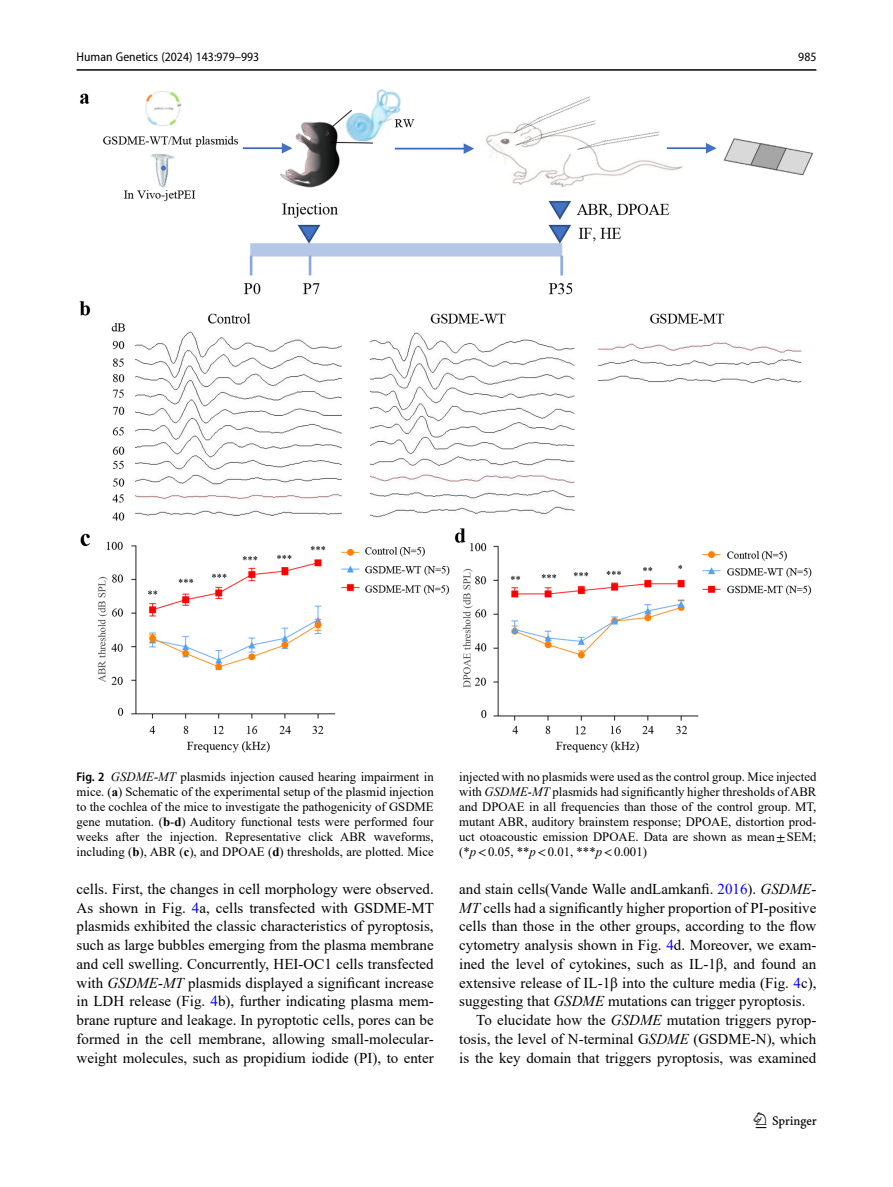
<style>
.page{position:relative;width:893px;height:1187px;background:#fff}
.page>*{position:absolute;margin:0;border:0;box-sizing:border-box;transform-origin:0 0}
.t1{font:22.5px "Springnew";color:#000}
.Body_Text{font:15px/18.8px "Times New Roman";color:#000;text-align:justify}
.Body_Text_Indent{font:15px/18.8px "Times New Roman";color:#000;text-align:justify}
.Figure_Caption{font:12.75px/15px "Times New Roman";color:#000;text-align:justify}
.t2{font:semi-condensed 12.75px "Myriad Pro";color:#000}
.s1{font-family:"Myriad Pro";font-weight:600;font-stretch:semi-condensed}
.s2{font-style:italic}
.s3{font-weight:700}
.s4{font-family:"STIX"}
.s5{color:#00f}
</style>
<div class="page">
<hr style="left:77px;top:69px;width:739px;height:2px;background:#000">
<img style="left:79px;top:89px;width:735px;height:664px">
<p class="t2" style="left:77px;top:49px;width:184px">Human Genetics (2024) 143:979–993</p>
<p class="t2" style="left:798px;top:49px;width:20px">985</p>
<p class="Figure_Caption" style="left:77px;top:768px;width:359px"><span class="s1">Fig. 2</span> <span class="s2">GSDME-MT</span> plasmids injection caused hearing impairment in mice. (<span class="s3">a</span>) Schematic of the experimental setup of the plasmid injection to the cochlea of the mice to investigate the pathogenicity of GSDME gene mutation. (<span class="s3">b</span>-<span class="s3">d</span>) Auditory functional tests were performed four weeks after the injection. Representative click ABR waveforms, including (<span class="s3">b</span>), ABR (<span class="s3">c</span>), and DPOAE (<span class="s3">d</span>) thresholds, are plotted. Mice</p>
<p class="Figure_Caption" style="left:459px;top:768px;width:359px">injected with no plasmids were used as the control group. Mice injected with <span class="s2">GSDME-MT</span> plasmids had significantly higher thresholds of ABR and DPOAE in all frequencies than those of the control group. MT, mutant ABR, auditory brainstem response; DPOAE, distortion prod&shy;uct otoacoustic emission DPOAE. Data are shown as mean<span class="s4">±</span>SEM; (*<span class="s2">p</span><span class="s4">&lt;</span>0.05, **<span class="s2">p</span><span class="s4">&lt;</span>0.01, ***<span class="s2">p</span><span class="s4">&lt;</span>0.001)</p>
<p class="Body_Text" style="left:77px;top:878px;width:359px">cells. First, the changes in cell morphology were observed.<br>As shown in Fig. <span class="s5">4</span>a, cells transfected with GSDME-MT plasmids exhibited the classic characteristics of pyroptosis, such as large bubbles emerging from the plasma membrane and cell swelling. Concurrently, HEI-OC1 cells transfected with <span class="s2">GSDME-MT</span> plasmids displayed a significant increase in LDH release (Fig. <span class="s5">4</span>b), further indicating plasma mem&shy;brane rupture and leakage. In pyroptotic cells, pores can be formed in the cell membrane, allowing small-molecular&shy;weight molecules, such as propidium iodide (PI), to enter</p>
<p class="Body_Text" style="left:459px;top:878px;width:359px">and stain cells(Vande Walle andLamkanfi. <span class="s5">2016</span>). <span class="s2">GSDME-MT</span> cells had a significantly higher proportion of PI-positive cells than those in the other groups, according to the flow cytometry analysis shown in Fig. <span class="s5">4</span>d. Moreover, we exam&shy;ined the level of cytokines, such as IL-1β, and found an extensive release of IL-1β into the culture media (Fig. <span class="s5">4</span>c), suggesting that <span class="s2">GSDME</span> mutations can trigger pyroptosis.</p>
<p class="Body_Text_Indent" style="left:459px;top:1010px;width:359px;text-indent:17px">To elucidate how the <span class="s2">GSDME</span> mutation triggers pyrop&shy;tosis, the level of N-terminal G<span class="s2">SDME</span> (GSDME-N), which is the key domain that triggers pyroptosis, was examined</p>
<h1 class="t1" style="left:756px;top:1107px;width:63px">1 3</h1>
</div>
